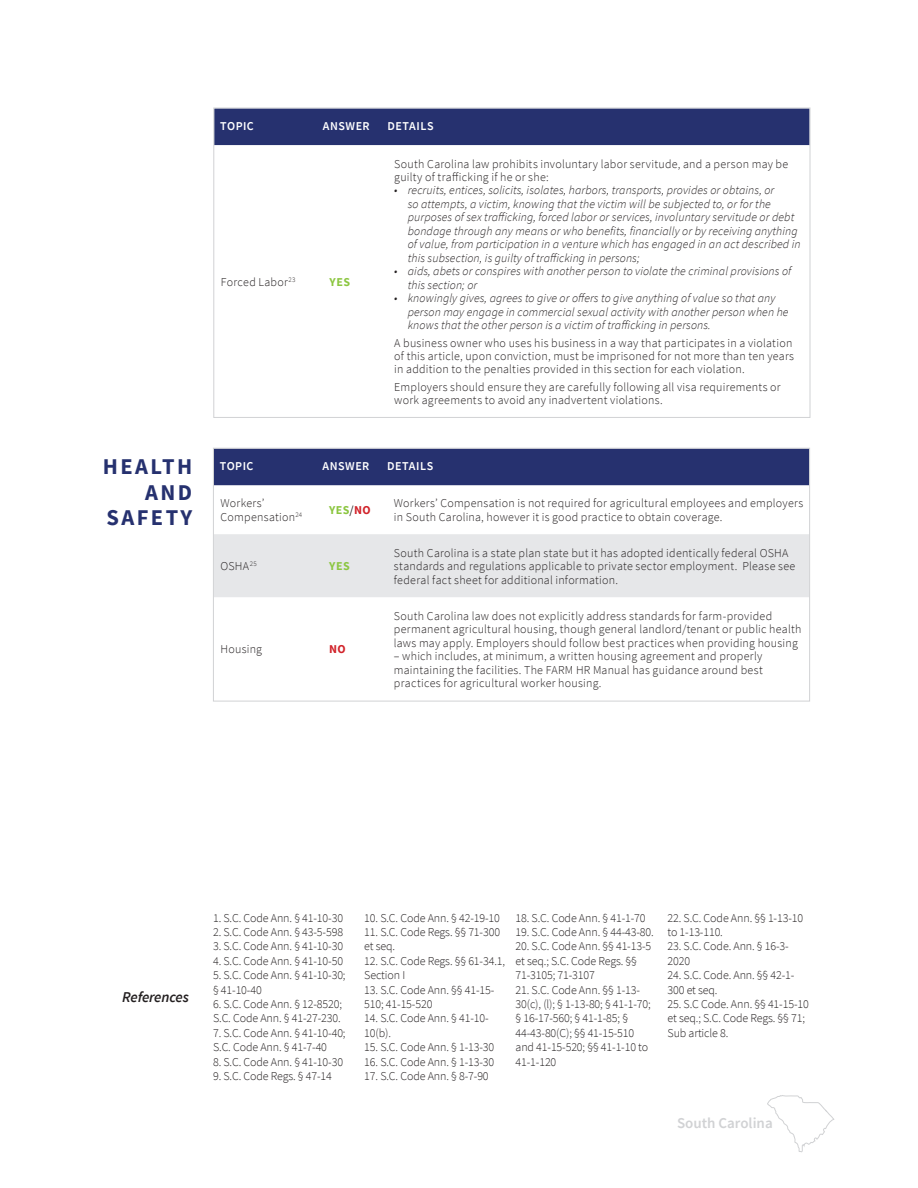
<style>
.page{position:relative;width:918px;height:1188px;background:#fff}
.page>*{position:absolute;margin:0;border:0;box-sizing:border-box;transform-origin:0 0}
.t1{font:700 22.5px/25.5px "Source Sans Pro";letter-spacing:.11em;color:#26316f;text-align:right}
.t2{font:600 15px "Source Sans Pro";color:#d1d2d4}
.t3{font:italic 600 15px "Source Sans Pro";letter-spacing:-.01em;color:#231f20}
.Row_Categories{font:300 12px/13.5px "Source Sans Pro";letter-spacing:.015em;color:#231f20}
.Row_Categories-2{font:300 12px/14.4px "Source Sans Pro";letter-spacing:-.01em;color:#231f20}
.t4{font:italic 300 12px/13.5px "Source Sans Pro";letter-spacing:.01em;color:#231f20}
.Column_Headers{font:600 12px "Source Sans Pro";letter-spacing:.045em;color:#fff}
.Row_Categories_YES{font:700 12px "Source Sans Pro";letter-spacing:.045em;color:#8cc641}
.Row_Categories-3{font:700 12px "Source Sans Pro";color:#8cc641}
.Row_Categories-4{font:700 12px "Source Sans Pro";color:#d1232a}
.s1{font-weight:400;color:#231f20}
.s2{color:#d1232a}
</style>
<div class="page">
<svg style="left:767px;top:1095px;width:68px;height:58px"></svg>
<div style="left:215px;top:110px;width:593px;height:35px;background:#26316f"></div>
<div style="left:215px;top:450px;width:593px;height:35px;background:#26316f"></div>
<svg style="left:215px;top:485px;width:593px;height:1px"></svg>
<div style="left:215px;top:534px;width:593px;height:63px;background:#e6e7e9"></div>
<div style="left:213px;top:448px;width:597px;height:253px;border:1px solid #d1d2d4"></div>
<p class="Column_Headers" style="left:220px;top:118px;width:35px">TOPIC</p>
<p class="Column_Headers" style="left:323px;top:118px;width:48px">ANSWER</p>
<p class="Column_Headers" style="left:388px;top:118px;width:48px">DETAILS</p>
<p class="Row_Categories" style="left:221px;top:275px;width:76px">Forced Labor<sup>23</sup></p>
<p class="Row_Categories_YES" style="left:330px;top:274px;width:22px">YES</p>
<p class="Row_Categories" style="left:394px;top:157px;width:395px;line-height:12.8px">South Carolina law prohibits involuntary labor servitude, and a person may be guilty of trafficking if he or she:</p>
<p class="t4" style="left:408px;top:183px;width:394px;text-indent:-14px">• recruits, entices, solicits, isolates, harbors, transports, provides or obtains, or<br>so attempts, a victim, knowing that the victim will be subjected to, or for the purposes of sex trafficking, forced labor or services, involuntary servitude or debt bondage through any means or who benefits, financially or by receiving anything of value, from participation in a venture which has engaged in an act described in this subsection, is guilty of trafficking in persons;</p>
<p class="t4" style="left:408px;top:264px;width:385px;text-indent:-14px">• aids, abets or conspires with another person to violate the criminal provisions of this section; or</p>
<p class="t4" style="left:408px;top:291px;width:382px;text-indent:-14px">• knowingly gives, agrees to give or offers to give anything of value so that any person may engage in commercial sexual activity with another person when he knows that the other person is a victim of trafficking in persons.</p>
<p class="Row_Categories" style="left:394px;top:337px;width:401px;line-height:12.8px">A business owner who uses his business in a way that participates in a violation of this article, upon conviction, must be imprisoned for not more than ten years in addition to the penalties provided in this section for each violation.</p>
<p class="Row_Categories" style="left:394px;top:380px;width:388px;line-height:12.8px">Employers should ensure they are carefully following all visa requirements or work agreements to avoid any inadvertent violations.</p>
<p class="t1" style="left:103px;top:454px;width:91px">HEALTH<br>AND<br>SAFETY</p>
<p class="Column_Headers" style="left:220px;top:459px;width:35px">TOPIC</p>
<p class="Column_Headers" style="left:322px;top:459px;width:48px">ANSWER</p>
<p class="Column_Headers" style="left:387px;top:459px;width:48px">DETAILS</p>
<p class="Row_Categories" style="left:221px;top:497px;width:83px">Workers’<br>Compensation<sup>24</sup></p>
<p class="Row_Categories-3" style="left:329px;top:502px;width:43px">YES<span class="s1">/</span><span class="s2">NO</span></p>
<p class="Row_Categories" style="left:394px;top:497px;width:411px">Workers’ Compensation is not required for agricultural employees and employers in South Carolina, however it is good practice to obtain coverage.</p>
<p class="Row_Categories" style="left:221px;top:560px;width:38px">OSHA<sup>25</sup></p>
<p class="Row_Categories_YES" style="left:329px;top:558px;width:22px">YES</p>
<p class="Row_Categories" style="left:394px;top:546px;width:403px">South Carolina is a state plan state but it has adopted identically federal OSHA standards and regulations applicable to private sector employment. Please see federal fact sheet for additional information.</p>
<p class="Row_Categories" style="left:221px;top:643px;width:43px">Housing</p>
<p class="Row_Categories-4" style="left:329px;top:641px;width:18px">NO</p>
<p class="Row_Categories" style="left:394px;top:609px;width:409px">South Carolina law does not explicitly address standards for farm-provided permanent agricultural housing, though general landlord/tenant or public health laws may apply. Employers should follow best practices when providing housing</p>
<p class="Row_Categories" style="left:394px;top:650px;width:370px;text-align:justify">– which includes, at minimum, a written housing agreement and properly maintaining the facilities. The FARM HR Manual has guidance around best practices for agricultural worker housing.</p>
<p class="t3" style="left:122px;top:987px;width:68px">References</p>
<p class="Row_Categories-2" style="left:213px;top:910px;width:132px">1. S.C. Code Ann. § 41-10-30</p>
<p class="Row_Categories-2" style="left:213px;top:925px;width:132px">2. S.C. Code Ann. § 43-5-598</p>
<p class="Row_Categories-2" style="left:213px;top:939px;width:132px">3. S.C. Code Ann. § 41-10-30</p>
<p class="Row_Categories-2" style="left:213px;top:954px;width:132px">4. S.C. Code Ann. § 41-10-50</p>
<p class="Row_Categories-2" style="left:213px;top:968px;width:134px">5. S.C. Code Ann. § 41-10-30; § 41-10-40</p>
<p class="Row_Categories-2" style="left:213px;top:997px;width:131px">6. S.C. Code Ann. § 12-8520;<br>S.C. Code Ann. § 41-27-230.</p>
<p class="Row_Categories-2" style="left:213px;top:1026px;width:134px">7. S.C. Code Ann. § 41-10-40;<br>S.C. Code Ann. § 41-7-40</p>
<p class="Row_Categories-2" style="left:213px;top:1054px;width:132px">8. S.C. Code Ann. § 41-10-30</p>
<p class="Row_Categories-2" style="left:213px;top:1069px;width:120px">9. S.C. Code Regs. § 47-14</p>
<p class="Row_Categories-2" style="left:364px;top:910px;width:137px">10. S.C. Code Ann. § 42-19-10</p>
<p class="Row_Categories-2" style="left:364px;top:925px;width:137px">11. S.C. Code Regs. §§ 71-300 et seq.</p>
<p class="Row_Categories-2" style="left:364px;top:954px;width:142px">12. S.C. Code Regs. §§ 61-34.1,<br>Section I</p>
<p class="Row_Categories-2" style="left:364px;top:982px;width:132px">13. S.C. Code Ann. §§ 41-15-<br>510; 41-15-520</p>
<p class="Row_Categories-2" style="left:364px;top:1011px;width:126px">14. S.C. Code Ann. § 41-10-<br>10(b).</p>
<p class="Row_Categories-2" style="left:364px;top:1040px;width:132px">15. S.C. Code Ann. § 1-13-30</p>
<p class="Row_Categories-2" style="left:364px;top:1054px;width:132px">16. S.C. Code Ann. § 1-13-30</p>
<p class="Row_Categories-2" style="left:364px;top:1069px;width:126px">17. S.C. Code Ann. § 8-7-90</p>
<p class="Row_Categories-2" style="left:516px;top:910px;width:132px">18. S.C. Code Ann. § 41-1-70</p>
<p class="Row_Categories-2" style="left:516px;top:925px;width:140px">19. S.C. Code Ann. § 44-43-80.</p>
<p class="Row_Categories-2" style="left:516px;top:939px;width:137px">20. S.C. Code Ann. §§ 41-13-5 et seq.; S.C. Code Regs. §§<br>71-3105; 71-3107</p>
<p class="Row_Categories-2" style="left:516px;top:982px;width:137px">21. S.C. Code Ann. §§ 1-13-<br>30(c), (l); § 1-13-80; § 41-1-70; § 16-17-560; § 41-1-85; §<br>44-43-80(C); §§ 41-15-510 and 41-15-520; §§ 41-1-10 to<br>41-1-120</p>
<p class="Row_Categories-2" style="left:668px;top:910px;width:137px">22. S.C. Code Ann. §§ 1-13-10 to 1-13-110.</p>
<p class="Row_Categories-2" style="left:668px;top:939px;width:123px">23. S.C. Code. Ann. § 16-3-<br>2020</p>
<p class="Row_Categories-2" style="left:668px;top:968px;width:128px">24. S.C. Code. Ann. §§ 42-1-<br>300 et seq.</p>
<p class="Row_Categories-2" style="left:668px;top:997px;width:143px">25. S.C Code. Ann. §§ 41-15-10 et seq.; S.C. Code Regs. §§ 71;<br>Sub article 8.</p>
<p class="t2" style="left:677px;top:1113px;width:97px">South Carolina</p>
</div>
